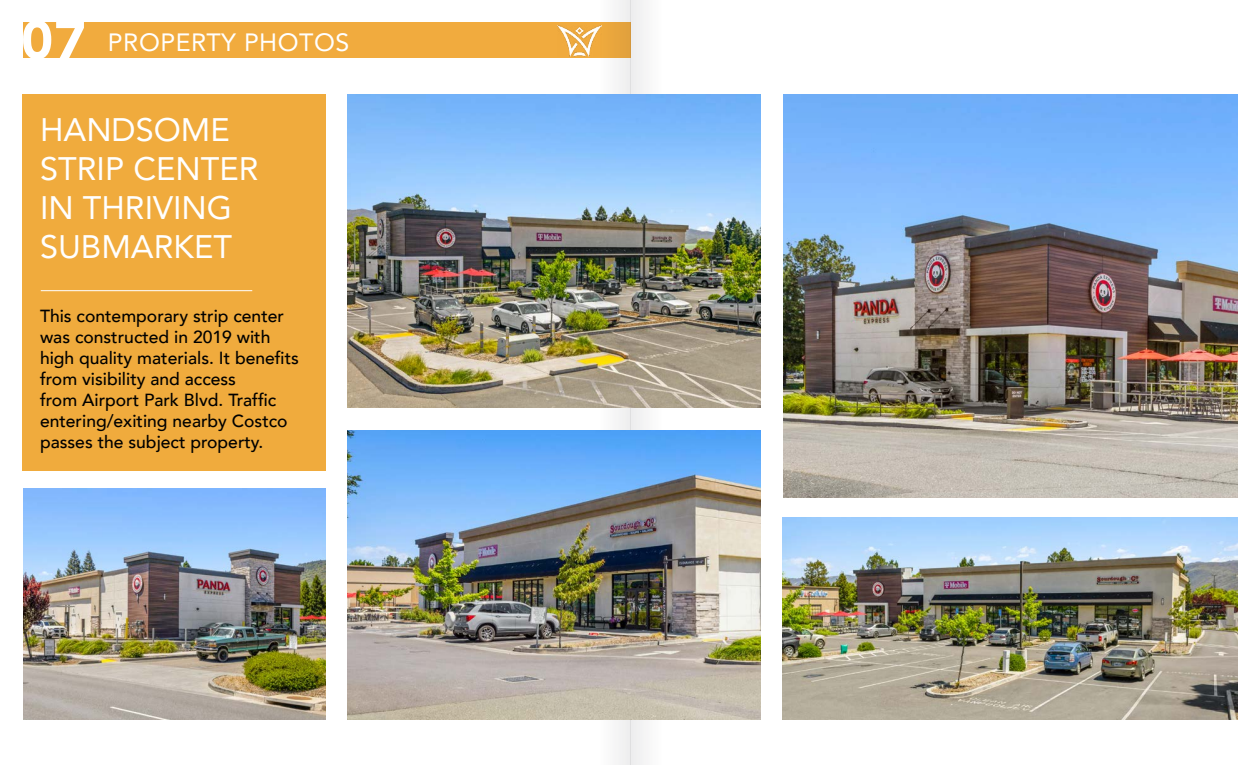
<style>
.page{position:relative;width:1260px;height:765px;background:#fff}
.page>*{position:absolute;margin:0;border:0;box-sizing:border-box;transform-origin:0 0}
.t1{font:32.5px/39px "Avenir";color:#fff}
.t2{font:25px "Avenir";letter-spacing:.02em;color:#fff}
.t3{font:500 17.5px/21px "Avenir";color:#000}
.s1{font-weight:900;font-size:53.75px}
</style>
<div class="page">
<div style="left:23px;top:23px;width:607px;height:35px;background:#f1ab3e"></div>
<img style="left:558px;top:26px;width:40px;height:30px">
<img style="left:783px;top:94px;width:455px;height:404px">
<svg style="left:598px;top:0;width:32px;height:765px;fill:#f4f4f4"></svg>
<div style="left:630px;top:0;width:33px;height:765px;background:#f6f5f6"></div>
<img style="left:347px;top:94px;width:414px;height:313px">
<img style="left:347px;top:430px;width:414px;height:290px">
<div style="left:22px;top:94px;width:304px;height:377px;background:#f0ab3d"></div>
<hr style="left:41px;top:290px;width:211px;height:1px;background:#fff">
<img style="left:23px;top:489px;width:303px;height:231px">
<img style="left:783px;top:518px;width:455px;height:202px">
<h2 class="t2" style="left:21px;top:23px;width:330px"><span class="s1">07</span> PROPERTY PHOTOS</h2>
<h1 class="t1" style="left:40px;top:110px;width:220px">HANDSOME<br>STRIP CENTER<br>IN THRIVING<br>SUBMARKET</h1>
<p class="t3" style="left:40px;top:305px;width:260px">This contemporary strip center was constructed in 2019 with high quality materials. It benefits from visibility and access<br>from Airport Park Blvd. Traffic entering/exiting nearby Costco passes the subject property.</p>
</div>
